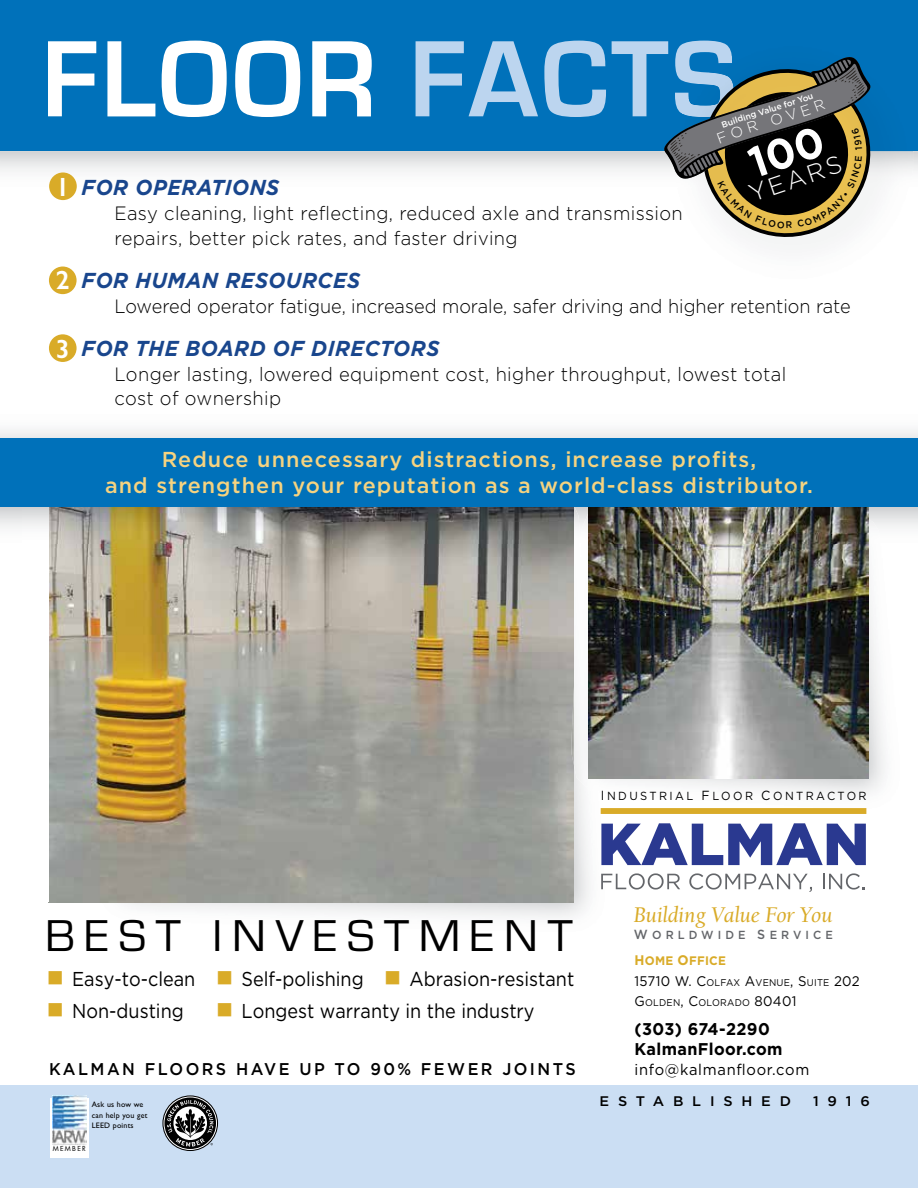
<style>
.page{position:relative;width:918px;height:1188px;background:#fff}
.page>*{position:absolute;margin:0;border:0;box-sizing:border-box;transform-origin:0 0}
.t1{font:700 112.65px "Eurostile";letter-spacing:.025em;color:#fff}
.t2{font:46.35px "Eurostile";letter-spacing:.2em;color:#000;scale:1.05 1}
.t3{font:600 26.4px "Gill Sans";color:#fff}
.t4{font:300 24.6px "Gotham";color:#fff}
.t5{font:23.1px "Berkeley Oldstyle IT Cby BT Med Ital";color:#d9ab28}
.t6{font:500 21.6px/26.2px "Gotham";letter-spacing:.05em;color:#f6d380;text-align:center}
.t7{font:italic 700 21.6px "Gotham";letter-spacing:.025em;color:#19468d;scale:.95 1}
.t8{font:20.1px "Gotham";color:#000;scale:.9 1}
.t9{font:300 19.35px/24.8px "Gotham";letter-spacing:.02em;color:#000;scale:.95 1}
.t10{font:300 19.35px "Gotham";color:#000;scale:.94 1}
.t11{font:500 16.95px "Gotham";letter-spacing:.15em;color:#000;scale:.95 1}
.t12{font:700 16.95px/20.1px "Gotham";letter-spacing:.025em;color:#000;scale:.95 1}
.t13{font:15.45px "Gotham";letter-spacing:.05em;color:#000;scale:.95 1}
.t14{font:13.95px "Gotham";letter-spacing:.025em;color:#000;scale:.95 1}
.t15{font:500 13.95px "Gotham";letter-spacing:.61em;color:#000;scale:1.04 1}
.t16{font:700 12.3px "Gotham";letter-spacing:.025em;color:#d9ab28;scale:.95 1}
.t17{font:11.7px "Gotham";letter-spacing:.215em;color:#000;scale:.95 1}
.t18{font:500 11.7px "Gotham";letter-spacing:.365em;color:#64666a;scale:.95 1}
.t19{font:9.75px "Gotham";letter-spacing:.025em;color:#000;scale:.95 1}
.t20{font:500 8.55px "Gotham";color:#fff}
.t21{font:7.95px/10.6px "Gill Sans";letter-spacing:.025em;color:#000}
.t22{font:6.75px "Futura";letter-spacing:.195em;color:#000}
.s1{color:#bcd5ef}
.s2{font-size:13.2px}
.s3{color:#d9ab28}
.s4{font-size:13.95px}
.s5{font-size:9.75px}
</style>
<div class="page">
<img style="left:49px;top:544px;width:525px;height:358px">
<img style="left:599px;top:544px;width:286px;height:266px">
<img style="left:572px;top:544px;width:27px;height:249px">
<img style="left:572px;top:688px;width:2px;height:77px">
<img style="left:589px;top:544px;width:279px;height:234px">
<div style="left:0;top:0;width:918px;height:151px;background:#0071ba"></div>
<div style="left:0;top:1085px;width:918px;height:103px;background:#cbdef3"></div>
<div style="left:50px;top:1098px;width:38px;height:60px;background:#fff"></div>
<img style="left:53px;top:1095px;width:34px;height:51px">
<svg style="left:162px;top:1095px;width:56px;height:56px"></svg>
<div style="left:49px;top:172px;width:28px;height:28px;background:#d9ab28;border-radius:50%"></div>
<div style="left:49px;top:267px;width:28px;height:27px;background:#d9ab28;border-radius:50%"></div>
<div style="left:49px;top:334px;width:28px;height:28px;background:#d9ab28;border-radius:50%"></div>
<img style="left:0;top:429px;width:918px;height:115px">
<img style="left:574px;top:507px;width:7px;height:37px">
<img style="left:49px;top:507px;width:525px;height:37px">
<img style="left:23px;top:507px;width:26px;height:37px">
<img style="left:868px;top:518px;width:14px;height:26px">
<img style="left:589px;top:507px;width:279px;height:37px">
<div style="left:0;top:439px;width:918px;height:68px;background:#0071ba"></div>
<svg style="left:601px;top:823px;width:265px;height:42px"></svg>
<svg style="left:601px;top:873px;width:79px;height:17px"></svg>
<svg style="left:689px;top:873px;width:123px;height:19px"></svg>
<svg style="left:823px;top:873px;width:42px;height:17px"></svg>
<div style="left:601px;top:808px;width:265px;height:6px;background:#d9ab28"></div>
<svg style="left:664px;top:55px;width:215px;height:190px"></svg>
<h1 class="t1" style="left:42px;top:12px;width:697px">FLOOR <span class="s1">FACTS</span></h1>
<p class="t20" style="left:758px;top:110px;width:32px;rotate:-17deg">Value f</p>
<p class="t20" style="left:732px;top:118px;width:26px;rotate:-18deg">ilding</p>
<h3 class="t3" style="left:56px;top:171px;width:15px">1</h3>
<h3 class="t3" style="left:56px;top:265px;width:15px">2</h3>
<h3 class="t3" style="left:56px;top:333px;width:15px">3</h3>
<p class="t4" style="left:747px;top:185px;width:98px;rotate:-19deg">YEARS</p>
<p class="t7" style="left:82px;top:175px;width:210px">FOR OPERATIONS</p>
<p class="t9" style="left:114px;top:202px;width:600px">Easy cleaning, light reflecting, reduced axle and transmission repairs, better pick rates, and faster driving</p>
<p class="t7" style="left:82px;top:268px;width:295px">FOR HUMAN RESOURCES</p>
<p class="t10" style="left:114px;top:298px;width:785px">Lowered operator fatigue, increased morale, safer driving and higher retention rate</p>
<p class="t7" style="left:82px;top:336px;width:378px">FOR THE BOARD OF DIRECTORS</p>
<p class="t9" style="left:114px;top:363px;width:709px">Longer lasting, lowered equipment cost, higher throughput, lowest total cost of ownership</p>
<p class="t6" style="left:105px;top:447px;width:709px">Reduce unnecessary distractions, increase profits,<br>and strengthen your reputation as a world-class distributor.</p>
<p class="t17" style="left:601px;top:791px;width:281px"><span class="s2">I</span>NDUSTRIAL <span class="s2">F</span>LOOR <span class="s2">C</span>ONTRACTOR</p>
<h2 class="t2" style="left:45px;top:908px;width:504px">BEST INVESTMENT</h2>
<p class="t8" style="left:47px;top:971px;width:167px"><span class="s3">■</span> Easy-to-clean</p>
<p class="t8" style="left:47px;top:1003px;width:154px"><span class="s3">■</span> Non-dusting</p>
<p class="t8" style="left:216px;top:971px;width:165px"><span class="s3">■</span> Self-polishing</p>
<p class="t8" style="left:216px;top:1003px;width:355px"><span class="s3">■</span> Longest warranty in the industry</p>
<p class="t8" style="left:384px;top:971px;width:213px"><span class="s3">■</span> Abrasion-resistant</p>
<p class="t11" style="left:49px;top:1063px;width:556px">KALMAN FLOORS HAVE UP TO 90% FEWER JOINTS</p>
<p class="t21" style="left:92px;top:1100px;width:57px">Ask us how we can help you get<br>LEED points</p>
<p class="t22" style="left:53px;top:1145px;width:35px">MEMBER</p>
<p class="t5" style="left:634px;top:905px;width:201px">Building Value For You</p>
<p class="t18" style="left:634px;top:931px;width:211px"><span class="s2">W</span>ORLDWIDE <span class="s2">S</span>ERVICE</p>
<p class="t16" style="left:634px;top:956px;width:98px"><span class="s4">H</span>OME <span class="s4">O</span>FFICE</p>
<p class="t14" style="left:634px;top:975px;width:239px">15710 W. C<span class="s5">OLFAX</span> A<span class="s5">VENUE</span>, S<span class="s5">UITE</span> 202</p>
<p class="t19" style="left:634px;top:998px;width:172px"><span class="s4">G</span>OLDEN<span class="s4">, C</span>OLORADO <span class="s4">80401</span></p>
<p class="t12" style="left:634px;top:1020px;width:157px">(303) 674-2290<br>KalmanFloor.com</p>
<p class="t13" style="left:634px;top:1064px;width:186px">info@kalmanfloor.com</p>
<p class="t15" style="left:600px;top:1096px;width:186px">ESTABLISHED</p>
<p class="t15" style="left:813px;top:1096px;width:56px">1916</p>
</div>
